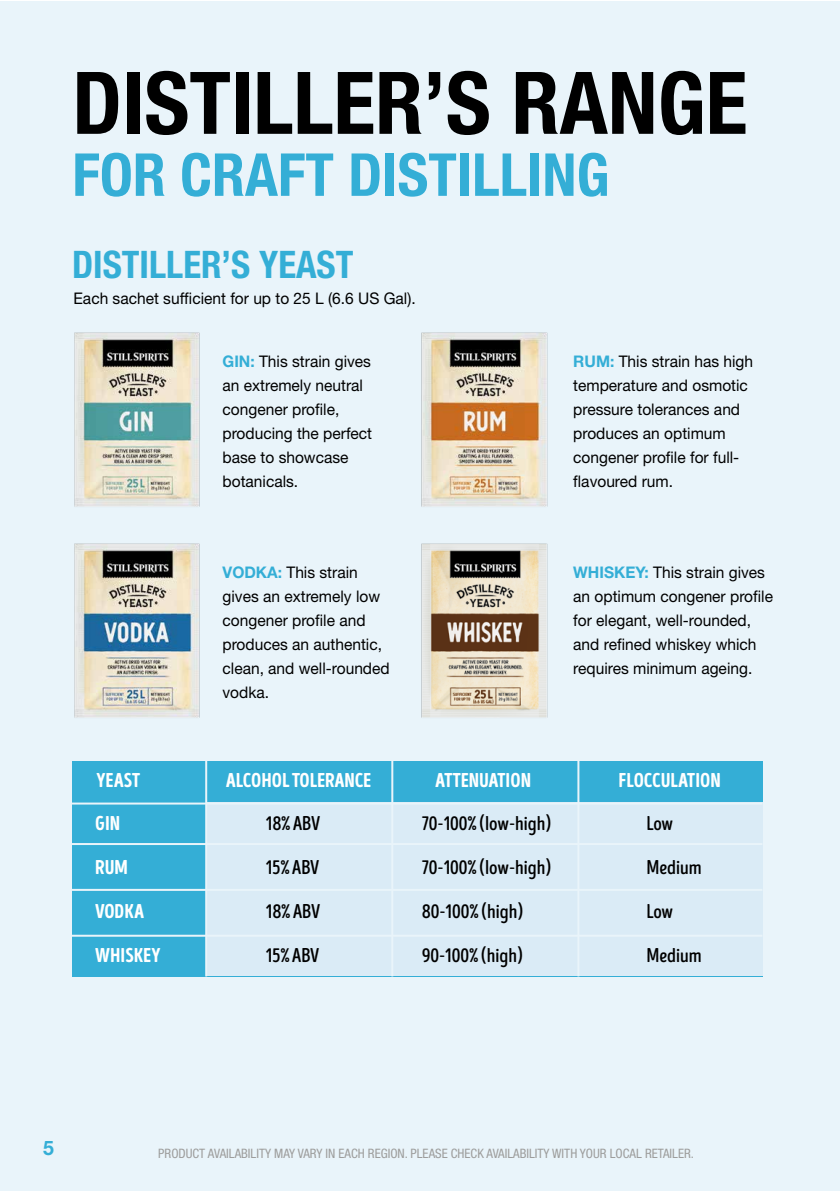
<style>
.page{position:relative;width:840px;height:1191px;background:#fff}
.page>*{position:absolute;margin:0;border:0;box-sizing:border-box;transform-origin:0 0}
.t1{font:700 condensed 86.6px "Helvetica Neue LT Pro";color:#000}
.t2{font:700 condensed 59.2px "Helvetica Neue LT Pro";color:#34aed6}
.t3{font:700 condensed 38px "Helvetica Neue LT Pro";color:#34aed6}
.t4{font:20px "Intro Head B Base";color:#000}
.t5{font:20px "Intro Head H Base";color:#fff}
.t6{font:700 20px "Helvetica Neue LT Pro";color:#34aed6}
.t7{font:16px/24px "Helvetica Neue LT Pro";color:#000}
.t8{font:condensed 13px "Helvetica Neue LT Pro";color:#9d9d9c}
.s1{font-weight:700;color:#34aed6}
</style>
<div class="page">
<div style="left:0;top:1px;width:839px;height:1190px;background:#e9f4fa"></div>
<img style="left:74px;top:332px;width:126px;height:175px">
<img style="left:421px;top:332px;width:127px;height:175px">
<img style="left:74px;top:543px;width:126px;height:175px">
<img style="left:421px;top:543px;width:127px;height:175px">
<div style="left:72px;top:761px;width:690px;height:215px;background:#34aed6"></div>
<div style="left:206px;top:802px;width:556px;height:174px;background:#daebf6"></div>
<hr style="left:68px;top:802px;width:694px;height:2px;background:#e9f4fa">
<hr style="left:68px;top:843px;width:694px;height:2px;background:#e9f4fa">
<hr style="left:68px;top:889px;width:694px;height:2px;background:#e9f4fa">
<hr style="left:68px;top:934px;width:694px;height:2px;background:#e9f4fa">
<hr style="left:205px;top:761px;width:2px;height:215px;background:#e9f4fa">
<hr style="left:391px;top:761px;width:2px;height:215px;background:#e9f4fa">
<hr style="left:577px;top:761px;width:2px;height:215px;background:#e9f4fa">
<h1 class="t1" style="left:72px;top:51px;width:676px">DISTILLER’S RANGE</h1>
<h2 class="t2" style="left:72px;top:139px;width:538px">FOR CRAFT DISTILLING</h2>
<h3 class="t3" style="left:72px;top:242px;width:283px">DISTILLER’S YEAST</h3>
<p class="t7" style="left:73px;top:286px;width:343px">Each sachet sufficient for up to 25 L (6.6 US Gal).</p>
<p class="t7" style="left:222px;top:349px;width:151px"><span class="s1">GIN:</span> This strain gives an extremely neutral congener profile, producing the perfect base to showcase botanicals.</p>
<p class="t7" style="left:222px;top:560px;width:169px"><span class="s1">VODKA:</span> This strain gives an extremely low congener profile and produces an authentic, clean, and well-rounded vodka.</p>
<p class="t7" style="left:573px;top:349px;width:181px"><span class="s1">RUM:</span> This strain has high temperature and osmotic pressure tolerances and produces an optimum congener profile for full&shy;flavoured rum.</p>
<p class="t7" style="left:573px;top:560px;width:201px"><span class="s1">WHISKEY:</span> This strain gives an optimum congener profile for elegant, well-rounded, and refined whiskey which requires minimum ageing.</p>
<p class="t5" style="left:96px;top:768px;width:45px">YEAST</p>
<p class="t5" style="left:226px;top:768px;width:146px">ALCOHOL TOLERANCE</p>
<p class="t5" style="left:95px;top:811px;width:26px">GIN</p>
<p class="t5" style="left:95px;top:855px;width:34px">RUM</p>
<p class="t5" style="left:95px;top:899px;width:50px">VODKA</p>
<p class="t5" style="left:95px;top:943px;width:67px">WHISKEY</p>
<p class="t5" style="left:435px;top:768px;width:97px">ATTENUATION</p>
<p class="t5" style="left:618px;top:768px;width:104px">FLOCCULATION</p>
<p class="t4" style="left:266px;top:811px;width:56px">18% ABV</p>
<p class="t4" style="left:422px;top:811px;width:130px">70-100% (low-high)</p>
<p class="t4" style="left:646px;top:811px;width:28px">Low</p>
<p class="t4" style="left:266px;top:855px;width:55px">15% ABV</p>
<p class="t4" style="left:422px;top:855px;width:130px">70-100% (low-high)</p>
<p class="t4" style="left:646px;top:855px;width:57px">Medium</p>
<p class="t4" style="left:266px;top:899px;width:56px">18% ABV</p>
<p class="t4" style="left:422px;top:899px;width:102px">80-100% (high)</p>
<p class="t4" style="left:646px;top:899px;width:28px">Low</p>
<p class="t4" style="left:266px;top:943px;width:55px">15% ABV</p>
<p class="t4" style="left:422px;top:943px;width:102px">90-100% (high)</p>
<p class="t4" style="left:646px;top:943px;width:57px">Medium</p>
<p class="t6" style="left:43px;top:1135px;width:12px">5</p>
<p class="t8" style="left:158px;top:1146px;width:537px">PRODUCT AVAILABILITY MAY VARY IN EACH REGION. PLEASE CHECK AVAILABILITY WITH YOUR LOCAL RETAILER.</p>
</div>
